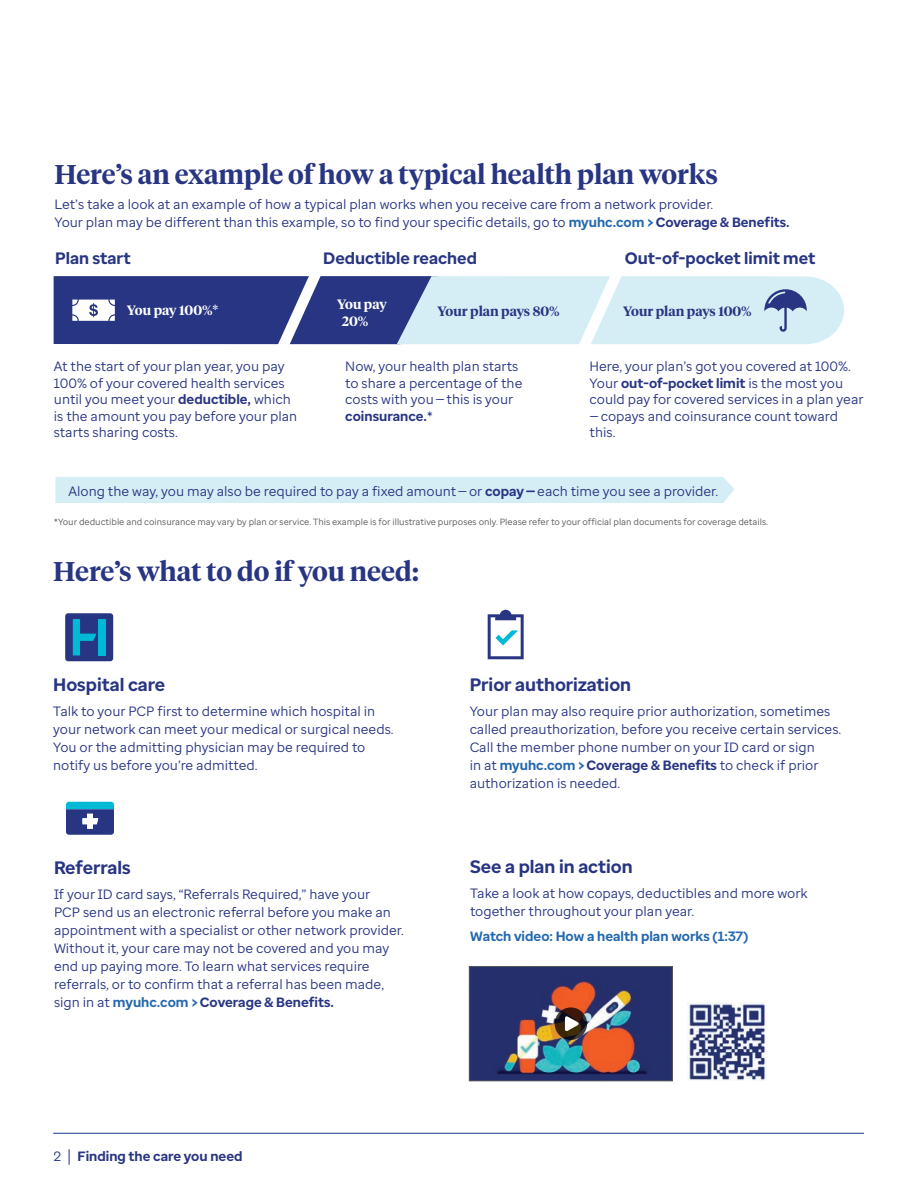
<style>
.page{position:relative;width:918px;height:1188px;background:#fff}
.page>*{position:absolute;margin:0;border:0;box-sizing:border-box;transform-origin:0 0}
.t1{font:600 27px "UHC Serif Headline";color:#283582}
.t2{font:700 18px "Enterprise Sans";color:#283582}
.t3{font:700 16.5px "Enterprise Sans";color:#283582}
.t4{font:13.5px/18px "Enterprise Sans";color:#283582}
.t5{font:700 13.5px "Enterprise Sans";color:#2468ae}
.t6{font:600 13.5px "UHC Serif Headline";color:#283582}
.t7{font:700 13.5px "Enterprise Sans";color:#283582}
.t8{font:600 13.5px/16.2px "UHC Serif Headline";color:#fff}
.t9{font:9px "Enterprise Sans";color:#57585a}
.s1{font-weight:700;color:#2468ae}
.s2{font-weight:700}
.s3{font-weight:400}
.s4{font-weight:400;font-size:16.8px}
</style>
<div class="page">
<svg style="left:54px;top:276px;width:790px;height:69px;background:#8d9fc4"></svg>
<div style="left:55px;top:477px;width:679px;height:26px;background:#d5eef5"></div>
<div style="left:65px;top:613px;width:48px;height:48px;background:#283582;border-radius:3px"></div>
<svg style="left:73px;top:619px;width:24px;height:36px"></svg>
<div style="left:98px;top:619px;width:8px;height:36px;background:#00b9d4"></div>
<svg style="left:488px;top:610px;width:36px;height:49px"></svg>
<svg style="left:66px;top:802px;width:48px;height:33px;background:#3767a1"></svg>
<img style="left:471px;top:968px;width:200px;height:111px">
<div style="left:469px;top:966px;width:204px;height:115px;border:1px solid #57585a"></div>
<svg style="left:555px;top:1007px;width:32px;height:33px"></svg>
<img style="left:688px;top:1003px;width:78px;height:78px">
<hr style="left:53px;top:1133px;width:811px;height:1px;background:#133a88">
<svg style="left:565px;top:1016px;width:14px;height:16px"></svg>
<h2 class="t1" style="left:54px;top:156px;width:665px">Here’s an example of how a typical health plan works</h2>
<p class="t4" style="left:54px;top:195px;width:737px">Let’s take a look at an example of how a typical plan works when you receive care from a network provider.<br>Your plan may be different than this example, so to find your specific details, go to <span class="s1">myuhc.com &gt;</span> <span class="s2">Coverage &amp; Benefits.</span></p>
<p class="t3" style="left:55px;top:248px;width:77px">Plan start</p>
<p class="t3" style="left:625px;top:248px;width:192px">Out-of-pocket limit met</p>
<p class="t6" style="left:623px;top:302px;width:130px">Your plan pays 100%</p>
<p class="t3" style="left:323px;top:248px;width:155px">Deductible reached</p>
<p class="t8" style="left:342px;top:296px;width:47px;text-indent:-5px">You pay<br>20%</p>
<p class="t6" style="left:437px;top:302px;width:124px">Your plan pays 80%</p>
<p class="t4" style="left:345px;top:358px;width:179px;line-height:16.5px">Now, your health plan starts to share a percentage of the costs with you—this is your <span class="s2">coinsurance.</span>*</p>
<p class="t8" style="left:127px;top:301px;width:93px">You pay 100%*</p>
<p class="t4" style="left:54px;top:358px;width:245px;line-height:16.5px">At the start of your plan year, you pay 100% of your covered health services until you meet your <span class="s2">deductible,</span> which is the amount you pay before your plan starts sharing costs.</p>
<p class="t4" style="left:590px;top:358px;width:275px;line-height:16.5px">Here, your plan’s got you covered at 100%.<br>Your <span class="s2">out-of-pocket limit</span> is the most you could pay for covered services in a plan year —copays and coinsurance count toward this.</p>
<p class="t4" style="left:68px;top:482px;width:651px">Along the way, you may also be required to pay a fixed amount— or <span class="s2">copay—</span>each time you see a provider.</p>
<p class="t9" style="left:54px;top:516px;width:715px">*Your deductible and coinsurance may vary by plan or service. This example is for illustrative purposes only. Please refer to your official plan documents for coverage details.</p>
<h3 class="t1" style="left:53px;top:553px;width:367px">Here’s what to do if you need:</h3>
<h4 class="t2" style="left:53px;top:673px;width:113px">Hospital care</h4>
<p class="t4" style="left:53px;top:702px;width:342px">Talk to your PCP first to determine which hospital in your network can meet your medical or surgical needs.<br>You or the admitting physician may be required to notify us before you’re admitted.</p>
<h4 class="t2" style="left:54px;top:856px;width:78px">Referrals</h4>
<p class="t4" style="left:54px;top:885px;width:351px">If your ID card says, “Referrals Required,” have your<br>PCP send us an electronic referral before you make an appointment with a specialist or other network provider.<br>Without it, your care may not be covered and you may end up paying more. To learn what services require referrals, or to confirm that a referral has been made, sign in at <span class="s1">myuhc.com &gt;</span> <span class="s2">Coverage &amp; Benefits.</span></p>
<p class="t7" style="left:54px;top:1148px;width:190px"><span class="s3">2</span> <span class="s4">|</span> Finding the care you need</p>
<h4 class="t2" style="left:470px;top:673px;width:163px">Prior authorization</h4>
<p class="t4" style="left:470px;top:702px;width:373px">Your plan may also require prior authorization, sometimes called preauthorization, before you receive certain services.<br>Call the member phone number on your ID card or sign<br>in at <span class="s1">myuhc.com &gt;</span> <span class="s2">Coverage &amp; Benefits</span> to check if prior authorization is needed.</p>
<h4 class="t2" style="left:470px;top:855px;width:164px">See a plan in action</h4>
<p class="t4" style="left:470px;top:884px;width:339px">Take a look at how copays, deductibles and more work together throughout your plan year.</p>
<p class="t5" style="left:470px;top:927px;width:280px">Watch video: How a health plan works (1:37)</p>
</div>
